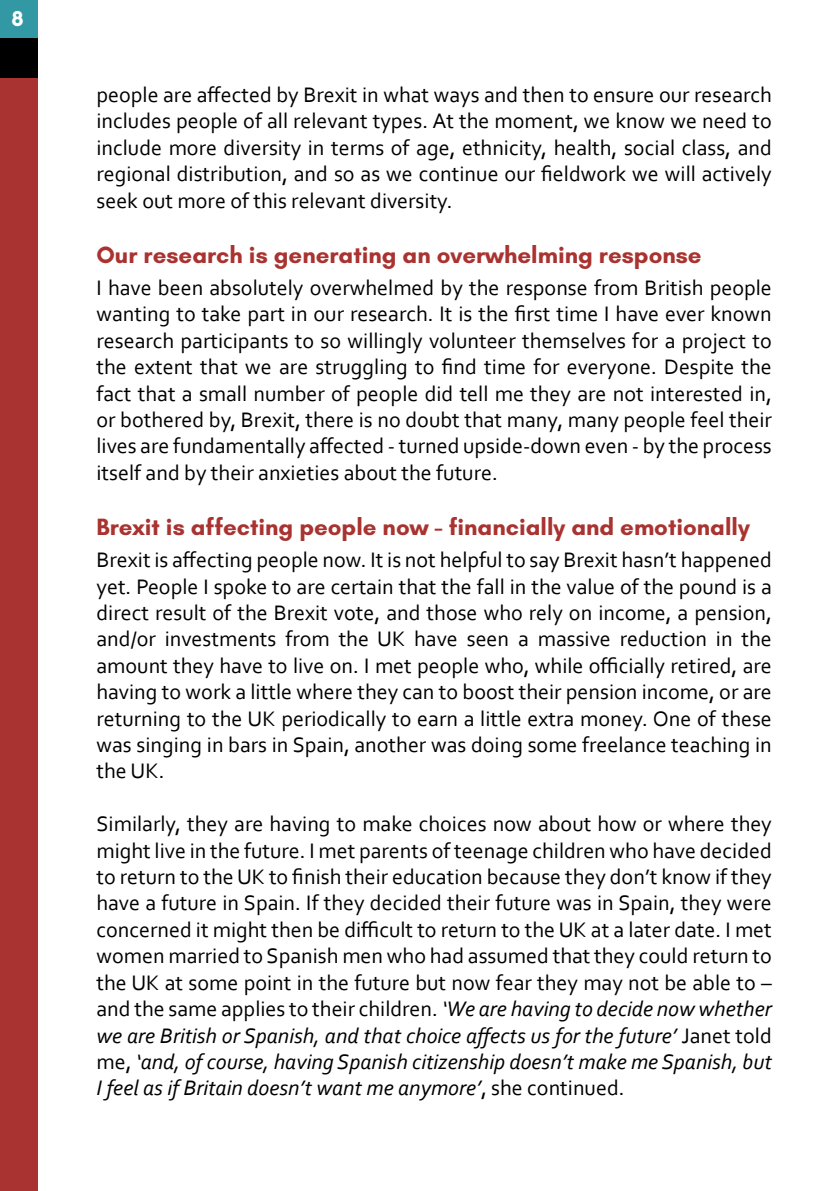
<style>
.page{position:relative;width:840px;height:1191px;background:#fff}
.page>*{position:absolute;margin:0;border:0;box-sizing:border-box;transform-origin:0 0}
.t1{font:700 24px "Glacial Indifference";color:#a93330}
.t2{font:22px/26.4px "Corbel";color:#000;text-align:justify}
.t3{font:700 22px "Glacial Indifference";color:#fff}
.s1{font-style:italic}
</style>
<div class="page">
<div style="left:0;top:0;width:38px;height:1191px;background:#a93330"></div>
<div style="left:0;top:0;width:38px;height:38px;background:#3298a3"></div>
<div style="left:0;top:38px;width:38px;height:39px;background:#000"></div>
<p class="t3" style="left:11px;top:5px;width:14px">8</p>
<p class="t2" style="left:96px;top:81px;width:676px">people are affected by Brexit in what ways and then to ensure our research includes people of all relevant types. At the moment, we know we need to include more diversity in terms of age, ethnicity, health, social class, and regional distribution, and so as we continue our fieldwork we will actively seek out more of this relevant diversity.</p>
<p class="t1" style="left:96px;top:240px;width:606px">Our research is generating an overwhelming response</p>
<p class="t2" style="left:96px;top:274px;width:676px">I have been absolutely overwhelmed by the response from British people wanting to take part in our research. It is the first time I have ever known research participants to so willingly volunteer themselves for a project to the extent that we are struggling to find time for everyone. Despite the fact that a small number of people did tell me they are not interested in, or bothered by, Brexit, there is no doubt that many, many people feel their lives are fundamentally affected - turned upside-down even - by the process itself and by their anxieties about the future.</p>
<p class="t1" style="left:96px;top:512px;width:654px">Brexit is affecting people now - financially and emotionally</p>
<p class="t2" style="left:96px;top:546px;width:676px">Brexit is affecting people now. It is not helpful to say Brexit hasn’t happened yet. People I spoke to are certain that the fall in the value of the pound is a direct result of the Brexit vote, and those who rely on income, a pension, and/or investments from the UK have seen a massive reduction in the amount they have to live on. I met people who, while officially retired, are having to work a little where they can to boost their pension income, or are returning to the UK periodically to earn a little extra money. One of these was singing in bars in Spain, another was doing some freelance teaching in the UK.</p>
<p class="t2" style="left:96px;top:810px;width:676px">Similarly, they are having to make choices now about how or where they might live in the future. I met parents of teenage children who have decided to return to the UK to finish their education because they don’t know if they have a future in Spain. If they decided their future was in Spain, they were concerned it might then be difficult to return to the UK at a later date. I met women married to Spanish men who had assumed that they could return to the UK at some point in the future but now fear they may not be able to – and the same applies to their children. <span class="s1">‘We are having to decide now whether we are British or Spanish, and that choice affects us for the future’</span> Janet told me, <span class="s1">‘and, of course, having Spanish citizenship doesn’t make me Spanish, but I feel as if Britain doesn’t want me anymore’</span>, she continued.</p>
</div>
